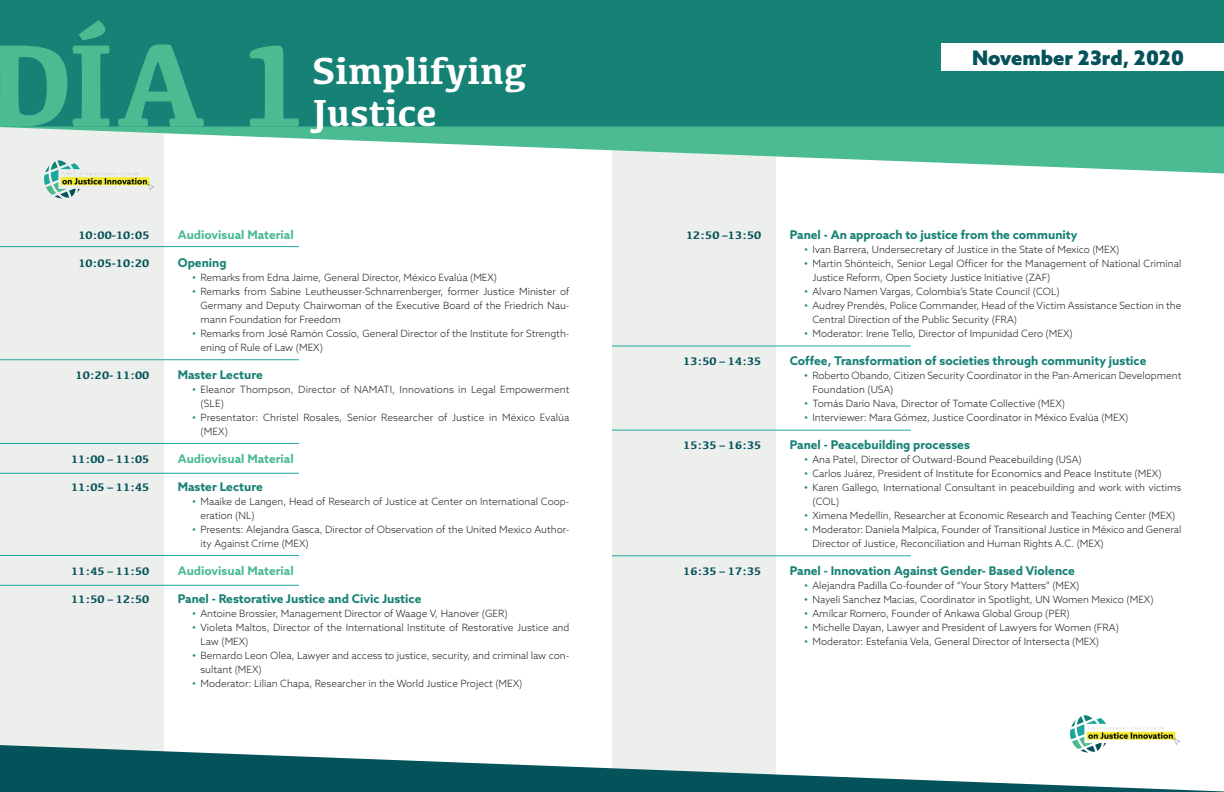
<style>
.page{position:relative;width:1224px;height:792px;background:#fff}
.page>*{position:absolute;margin:0;border:0;box-sizing:border-box;transform-origin:0 0}
.t1{font:700 121.6px "Kefa";color:#4bbc91}
.t2{font:700 39px/42px "Kefa";color:#fff}
.t3{font:900 20px "Azo Sans";color:#04525a}
.t4{font:700 12px "Azo Sans";color:#168175}
.t5{font:700 12px "Azo Sans";color:#4bbc91}
.t6{font:700 11.3px "Kefa";color:#04525a}
.t7{font:300 10px/14px "Azo Sans";color:#231f20}
.s1{font-size:12px;color:#168175}
</style>
<div class="page">
<div style="left:0;top:76px;width:164px;height:716px;background:#edefed"></div>
<div style="left:612px;top:76px;width:164px;height:716px;background:#edefed"></div>
<div style="left:0;top:0;width:1224px;height:127px;background:#168175"></div>
<svg style="left:0;top:127px;width:1224px;height:46px;fill:#4bbc91"></svg>
<div style="left:942px;top:43px;width:282px;height:28px;background:#fff"></div>
<svg style="left:0;top:745px;width:1224px;height:47px;fill:#04525a"></svg>
<hr style="left:0;top:246px;width:299px;height:1px;background:#1ca79d">
<hr style="left:612px;top:346px;width:299px;height:1px;background:#1ca79d">
<hr style="left:612px;top:430px;width:299px;height:1px;background:#1ca79d">
<hr style="left:612px;top:556px;width:299px;height:1px;background:#1ca79d">
<hr style="left:0;top:359px;width:299px;height:1px;background:#1ca79d">
<hr style="left:0;top:443px;width:299px;height:1px;background:#1ca79d">
<hr style="left:0;top:555px;width:299px;height:1px;background:#1ca79d">
<hr style="left:0;top:473px;width:299px;height:1px;background:#1ca79d">
<hr style="left:0;top:585px;width:299px;height:1px;background:#1ca79d">
<img style="left:42px;top:155px;width:113px;height:44px">
<img style="left:1069px;top:715px;width:112px;height:41px">
<h1 class="t1" style="left:-13px;top:4px;width:326px">DÍA 1</h1>
<h2 class="t2" style="left:312px;top:48px;width:216px">Simplifying<br>Justice</h2>
<h3 class="t3" style="left:972px;top:44px;width:213px">November 23rd, 2020</h3>
<p class="t5" style="left:178px;top:226px;width:117px">Audiovisual Material</p>
<p class="t4" style="left:178px;top:254px;width:50px">Opening</p>
<p class="t7" style="left:192px;top:270px;width:307px"><span class="s1">•</span> Remarks from Edna Jaime, General Director, México Evalúa (MEX)</p>
<p class="t7" style="left:200px;top:284px;width:371px;text-align:justify;text-indent:-9px"><span class="s1">•</span> Remarks from Sabine Leutheusser-Schnarrenberger, former Justice Minister of Germany and Deputy Chairwoman of the Executive Board of the Friedrich Nau&shy;mann Foundation for Freedom</p>
<p class="t7" style="left:200px;top:326px;width:371px;text-indent:-9px"><span class="s1">•</span> Remarks from José Ramón Cossío, General Director of the Institute for Strength&shy;ening of Rule of Law (MEX)</p>
<p class="t4" style="left:178px;top:366px;width:87px">Master Lecture</p>
<p class="t7" style="left:200px;top:382px;width:371px;text-indent:-9px"><span class="s1">•</span> Eleanor Thompson, Director of NAMATI, Innovations in Legal Empowerment (SLE)</p>
<p class="t7" style="left:200px;top:410px;width:371px;text-indent:-9px"><span class="s1">•</span> Presentator: Christel Rosales, Senior Researcher of Justice in México Evalúa (MEX)</p>
<p class="t5" style="left:178px;top:450px;width:117px">Audiovisual Material</p>
<p class="t4" style="left:178px;top:478px;width:87px">Master Lecture</p>
<p class="t7" style="left:200px;top:494px;width:370px;text-indent:-9px"><span class="s1">•</span> Maaike de Langen, Head of Research of Justice at Center on International Coop&shy;eration (NL)</p>
<p class="t7" style="left:200px;top:522px;width:371px;text-indent:-9px"><span class="s1">•</span> Presents: Alejandra Gasca, Director of Observation of the United Mexico Author&shy;ity Against Crime (MEX)</p>
<p class="t5" style="left:178px;top:562px;width:117px">Audiovisual Material</p>
<p class="t4" style="left:178px;top:590px;width:245px">Panel - Restorative Justice and Civic Justice</p>
<p class="t7" style="left:192px;top:606px;width:317px"><span class="s1">•</span> Antoine Brossier, Management Director of Waage V, Hanover (GER)</p>
<p class="t7" style="left:200px;top:620px;width:370px;text-indent:-9px"><span class="s1">•</span> Violeta Maltos, Director of the International Institute of Restorative Justice and<br>Law (MEX)</p>
<p class="t7" style="left:200px;top:648px;width:370px;text-indent:-9px"><span class="s1">•</span> Bernardo Leon Olea, Lawyer and access to justice, security, and criminal law con&shy;sultant (MEX)</p>
<p class="t7" style="left:192px;top:676px;width:332px"><span class="s1">•</span> Moderator: Lilian Chapa, Researcher in the World Justice Project (MEX)</p>
<p class="t6" style="left:78px;top:227px;width:73px">10:00-10:05</p>
<p class="t6" style="left:686px;top:227px;width:77px">12:50 –13:50</p>
<p class="t6" style="left:78px;top:255px;width:73px">10:05-10:20</p>
<p class="t6" style="left:683px;top:353px;width:80px">13:50 – 14:35</p>
<p class="t6" style="left:76px;top:367px;width:75px">10:20- 11:00</p>
<p class="t6" style="left:683px;top:437px;width:80px">15:35 – 16:35</p>
<p class="t6" style="left:71px;top:451px;width:80px">11:00 – 11:05</p>
<p class="t6" style="left:71px;top:479px;width:80px">11:05 – 11:45</p>
<p class="t6" style="left:683px;top:563px;width:80px">16:35 – 17:35</p>
<p class="t6" style="left:71px;top:563px;width:80px">11:45 – 11:50</p>
<p class="t6" style="left:71px;top:591px;width:80px">11:50 – 12:50</p>
<p class="t4" style="left:790px;top:226px;width:289px">Panel - An approach to justice from the community</p>
<p class="t7" style="left:804px;top:242px;width:317px"><span class="s1">•</span> Ivan Barrera, Undersecretary of Justice in the State of Mexico (MEX)</p>
<p class="t7" style="left:812px;top:256px;width:371px;text-indent:-9px"><span class="s1">•</span> Martin Shönteich, Senior Legal Officer for the Management of National Criminal<br>Justice Reform, Open Society Justice Initiative (ZAF)</p>
<p class="t7" style="left:804px;top:284px;width:257px"><span class="s1">•</span> Alvaro Namen Vargas, Colombia’s State Council (COL)</p>
<p class="t7" style="left:812px;top:298px;width:370px;text-indent:-9px"><span class="s1">•</span> Audrey Prendès, Police Commander, Head of the Victim Assistance Section in the<br>Central Direction of the Public Security (FRA)</p>
<p class="t7" style="left:804px;top:326px;width:270px"><span class="s1">•</span> Moderator: Irene Tello, Director of Impunidad Cero (MEX)</p>
<p class="t4" style="left:790px;top:352px;width:358px">Coffee, Transformation of societies through community justice</p>
<p class="t7" style="left:812px;top:368px;width:371px;text-indent:-9px"><span class="s1">•</span> Roberto Obando, Citizen Security Coordinator in the Pan-American Development<br>Foundation (USA)</p>
<p class="t7" style="left:804px;top:396px;width:263px"><span class="s1">•</span> Tomás Darío Nava, Director of Tomate Collective (MEX)</p>
<p class="t7" style="left:804px;top:410px;width:326px"><span class="s1">•</span> Interviewer: Mara Gómez, Justice Coordinator in México Evalúa (MEX)</p>
<p class="t4" style="left:790px;top:436px;width:182px">Panel - Peacebuilding processes</p>
<p class="t7" style="left:804px;top:452px;width:279px"><span class="s1">•</span> Ana Patel, Director of Outward-Bound Peacebuilding (USA)</p>
<p class="t7" style="left:804px;top:466px;width:359px"><span class="s1">•</span> Carlos Juárez, President of Institute for Economics and Peace Institute (MEX)</p>
<p class="t7" style="left:812px;top:480px;width:371px;text-indent:-9px"><span class="s1">•</span> Karen Gallego, International Consultant in peacebuilding and work with victims (COL)</p>
<p class="t7" style="left:804px;top:508px;width:373px"><span class="s1">•</span> Ximena Medellín, Researcher at Economic Research and Teaching Center (MEX)</p>
<p class="t7" style="left:812px;top:522px;width:371px;text-indent:-9px"><span class="s1">•</span> Moderator: Daniela Malpica, Founder of Transitional Justice in México and General<br>Director of Justice, Reconciliation and Human Rights A.C. (MEX)</p>
<p class="t4" style="left:790px;top:562px;width:287px">Panel - Innovation Against Gender- Based Violence</p>
<p class="t7" style="left:804px;top:578px;width:277px"><span class="s1">•</span> Alejandra Padilla Co-founder of “Your Story Matters” (MEX)</p>
<p class="t7" style="left:804px;top:592px;width:351px"><span class="s1">•</span> Nayeli Sanchez Macias, Coordinator in Spotlight, UN Women Mexico (MEX)</p>
<p class="t7" style="left:804px;top:606px;width:267px"><span class="s1">•</span> Amílcar Romero, Founder of Ankawa Global Group (PER)</p>
<p class="t7" style="left:804px;top:620px;width:317px"><span class="s1">•</span> Michelle Dayan, Lawyer and President of Lawyers for Women (FRA)</p>
<p class="t7" style="left:804px;top:634px;width:297px"><span class="s1">•</span> Moderator: Estefania Vela, General Director of Intersecta (MEX)</p>
</div>
